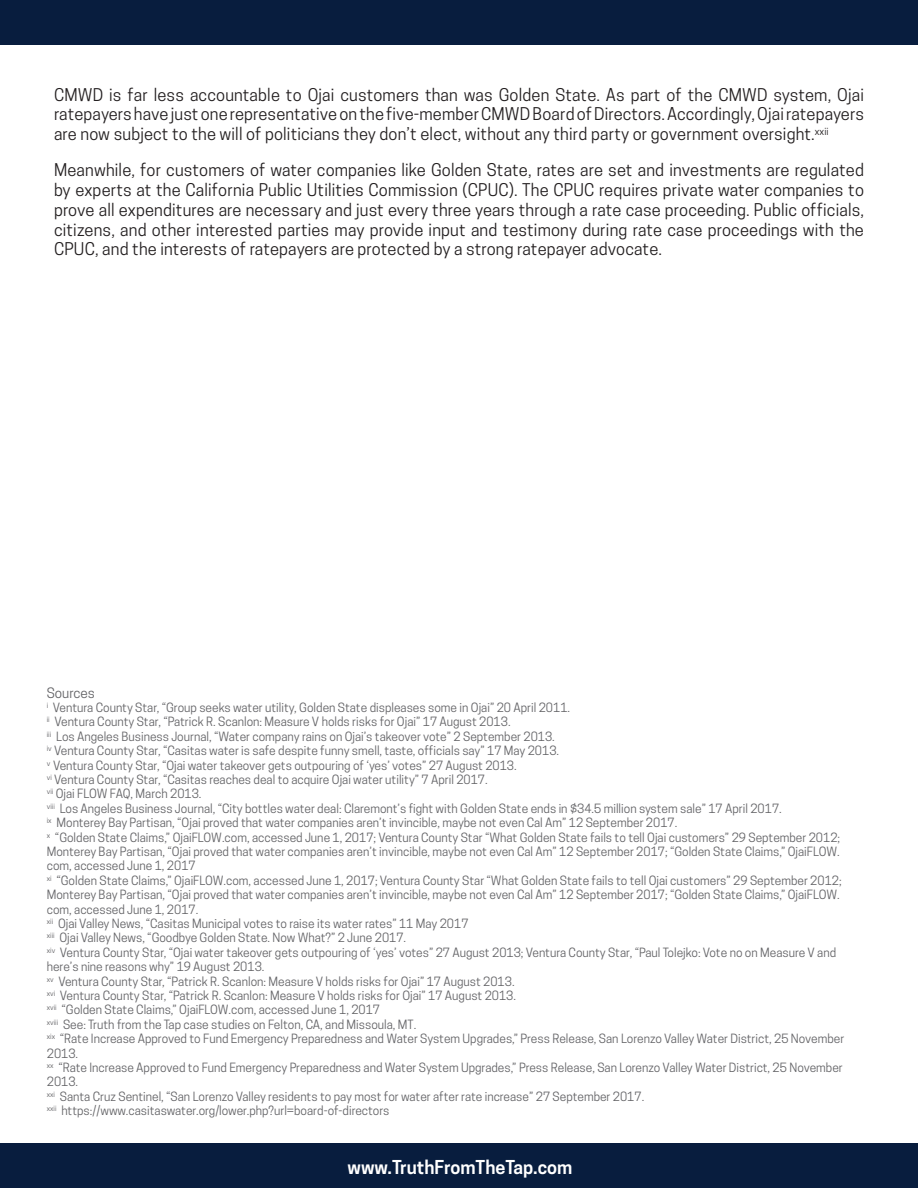
<style>
.page{position:relative;width:918px;height:1188px;background:#fff}
.page>*{position:absolute;margin:0;border:0;box-sizing:border-box;transform-origin:0 0}
.t1{font:600 18px "Cooper Hewitt";color:#fff}
.t2{font:16.5px/19.8px "Cooper Hewitt";letter-spacing:.01em;color:#231f20;text-align:justify}
.t3{font:13.5px "Cooper Hewitt";color:#636366}
.t4{font:12px/14.4px "Cooper Hewitt";color:#636366}
</style>
<div class="page">
<div style="left:0;top:1143px;width:918px;height:45px;background:#081d3e"></div>
<div style="left:0;top:0;width:918px;height:45px;background:#081d3e"></div>
<p class="t2" style="left:54px;top:85px;width:812px">CMWD is far less accountable to Ojai customers than was Golden State. As part of the CMWD system, Ojai ratepayers have just one representative on the five-member CMWD Board of Directors. Accordingly, Ojai ratepayers are now subject to the will of politicians they don’t elect, without any third party or government oversight.<sup>xxii</sup></p>
<p class="t2" style="left:54px;top:160px;width:812px">Meanwhile, for customers of water companies like Golden State, rates are set and investments are regulated by experts at the California Public Utilities Commission (CPUC). The CPUC requires private water companies to prove all expenditures are necessary and just every three years through a rate case proceeding. Public officials, citizens, and other interested parties may provide input and testimony during rate case proceedings with the CPUC, and the interests of ratepayers are protected by a strong ratepayer advocate.</p>
<p class="t3" style="left:47px;top:685px;width:50px">Sources</p>
<p class="t4" style="left:47px;top:700px;width:525px"><sup>i</sup> Ventura County Star, “Group seeks water utility, Golden State displeases some in Ojai” 20 April 2011.</p>
<p class="t4" style="left:47px;top:715px;width:465px"><sup>ii</sup> Ventura County Star, “Patrick R. Scanlon: Measure V holds risks for Ojai” 17 August 2013.</p>
<p class="t4" style="left:47px;top:729px;width:510px"><sup>iii</sup> Los Angeles Business Journal, “Water company rains on Ojai’s takeover vote” 2 September 2013.</p>
<p class="t4" style="left:47px;top:743px;width:514px"><sup>iv</sup> Ventura County Star, “Casitas water is safe despite funny smell, taste, officials say” 17 May 2013.</p>
<p class="t4" style="left:47px;top:758px;width:471px"><sup>v</sup> Ventura County Star, “Ojai water takeover gets outpouring of ‘yes’ votes” 27 August 2013.</p>
<p class="t4" style="left:47px;top:772px;width:442px"><sup>vi</sup> Ventura County Star, “Casitas reaches deal to acquire Ojai water utility” 7 April 2017.</p>
<p class="t4" style="left:47px;top:787px;width:156px"><sup>vii</sup> Ojai FLOW FAQ, March 2013.</p>
<p class="t4" style="left:47px;top:801px;width:737px"><sup>viii</sup> Los Angeles Business Journal, “City bottles water deal: Claremont’s fight with Golden State ends in $34.5 million system sale” 17 April 2017.</p>
<p class="t4" style="left:47px;top:815px;width:632px"><sup>ix</sup> Monterey Bay Partisan, “Ojai proved that water companies aren’t invincible, maybe not even Cal Am” 12 September 2017.</p>
<p class="t4" style="left:47px;top:830px;width:795px;text-align:justify"><sup>x</sup> “Golden State Claims,” OjaiFLOW.com, accessed June 1, 2017; Ventura County Star “What Golden State fails to tell Ojai customers” 29 September 2012; Monterey Bay Partisan, “Ojai proved that water companies aren’t invincible, maybe not even Cal Am” 12 September 2017; “Golden State Claims,” OjaiFLOW. com, accessed June 1, 2017</p>
<p class="t4" style="left:47px;top:873px;width:796px"><sup>xi</sup> “Golden State Claims,” OjaiFLOW.com, accessed June 1, 2017; Ventura County Star “What Golden State fails to tell Ojai customers” 29 September 2012;<br>Monterey Bay Partisan, “Ojai proved that water companies aren’t invincible, maybe not even Cal Am” 12 September 2017; “Golden State Claims,” OjaiFLOW. com, accessed June 1, 2017.</p>
<p class="t4" style="left:47px;top:916px;width:423px"><sup>xii</sup> Ojai Valley News, “Casitas Municipal votes to raise its water rates” 11 May 2017</p>
<p class="t4" style="left:47px;top:931px;width:361px"><sup>xiii</sup> Ojai Valley News, “Goodbye Golden State. Now What?” 2 June 2017.</p>
<p class="t4" style="left:47px;top:945px;width:791px"><sup>xiv</sup> Ventura County Star, “Ojai water takeover gets outpouring of ‘yes’ votes” 27 August 2013; Ventura County Star, “Paul Tolejko: Vote no on Measure V and here’s nine reasons why” 19 August 2013.</p>
<p class="t4" style="left:47px;top:974px;width:469px"><sup>xv</sup> Ventura County Star, “Patrick R. Scanlon: Measure V holds risks for Ojai” 17 August 2013.</p>
<p class="t4" style="left:47px;top:988px;width:471px"><sup>xvi</sup> Ventura County Star, “Patrick R. Scanlon: Measure V holds risks for Ojai” 17 August 2013.</p>
<p class="t4" style="left:47px;top:1003px;width:335px"><sup>xvii</sup> “Golden State Claims,” OjaiFLOW.com, accessed June 1, 2017</p>
<p class="t4" style="left:47px;top:1017px;width:371px"><sup>xviii</sup> See: Truth from the Tap case studies on Felton, CA, and Missoula, MT.</p>
<p class="t4" style="left:47px;top:1031px;width:799px"><sup>xix</sup> “Rate Increase Approved to Fund Emergency Preparedness and Water System Upgrades,” Press Release, San Lorenzo Valley Water District, 25 November<br>2013.</p>
<p class="t4" style="left:47px;top:1060px;width:798px"><sup>xx</sup> “Rate Increase Approved to Fund Emergency Preparedness and Water System Upgrades,” Press Release, San Lorenzo Valley Water District, 25 November<br>2013.</p>
<p class="t4" style="left:47px;top:1089px;width:599px"><sup>xxi</sup> Santa Cruz Sentinel, “San Lorenzo Valley residents to pay most for water after rate increase” 27 September 2017.</p>
<p class="t4" style="left:47px;top:1103px;width:344px"><sup>xxii</sup> https://www.casitaswater.org/lower.php?url=board-of-directors</p>
<h1 class="t1" style="left:348px;top:1157px;width:226px">www.TruthFromTheTap.com</h1>
</div>
